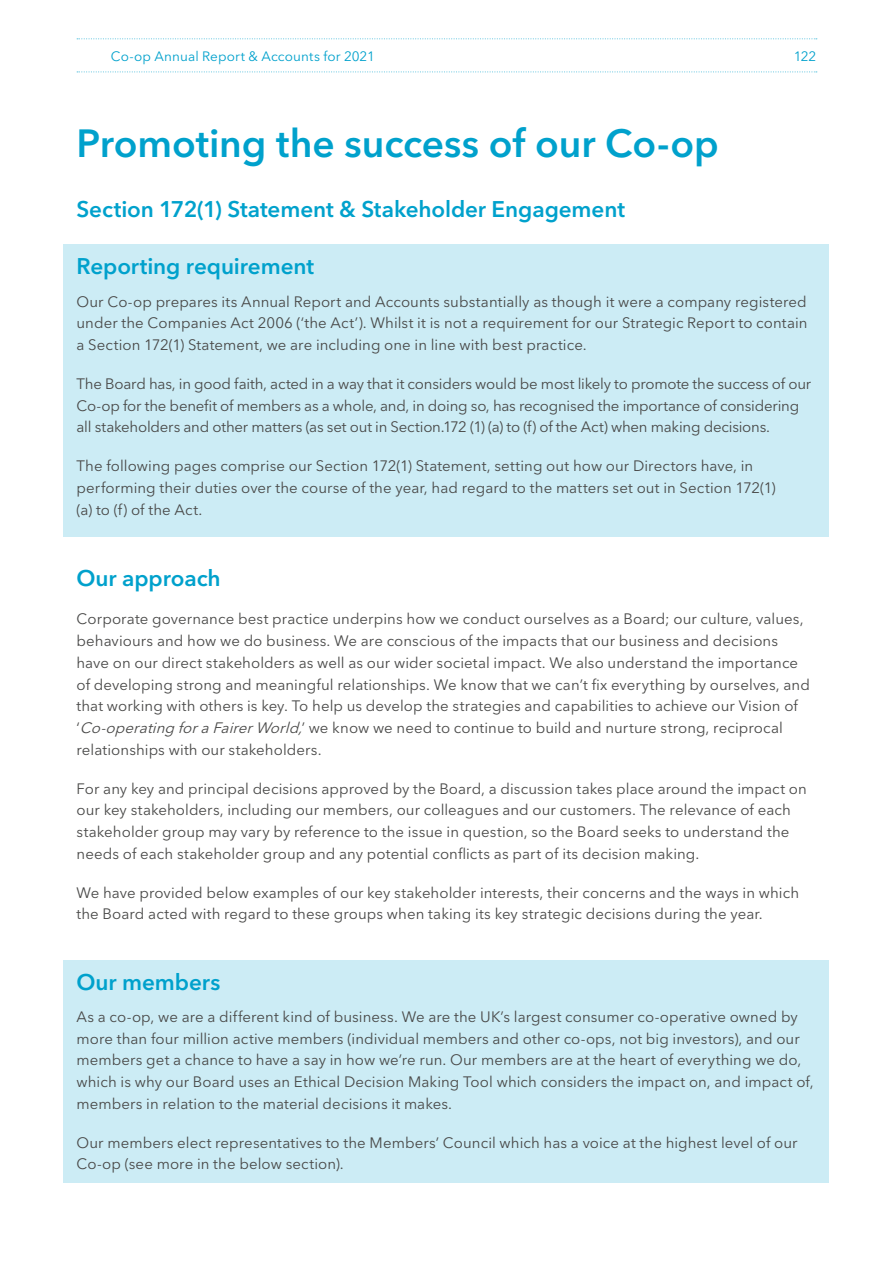
<style>
.page{position:relative;width:893px;height:1263px;background:#fff}
.page>*{position:absolute;margin:0;border:0;box-sizing:border-box;transform-origin:0 0}
.t1{font:600 39px "Avenir Next LT Pro";letter-spacing:-.005em;color:#00a1cc}
.t2{font:600 22.5px "Avenir Next LT Pro";letter-spacing:-.005em;color:#00a1cc}
.t3{font:15px/21.8px "Avenir Next LT Pro";letter-spacing:.005em;color:#494948}
.t4{font:15px/21.8px "Avenir Next LT Pro";letter-spacing:-.015em;color:#494948}
.t5{font:13.5px "Avenir Next LT Pro";letter-spacing:.01em;color:#00a1cc}
.s1{font-style:italic}
</style>
<div class="page">
<div style="left:64px;top:244px;width:765px;height:293px;background:#ccecf5"></div>
<div style="left:64px;top:960px;width:765px;height:222px;background:#ccecf5"></div>
<svg style="left:77px;top:38px;width:740px;height:1px"></svg>
<svg style="left:77px;top:71px;width:740px;height:1px"></svg>
<p class="t5" style="left:111px;top:48px;width:266px">Co-op Annual Report &amp; Accounts for 2021</p>
<p class="t5" style="left:794px;top:48px;width:24px">122</p>
<h1 class="t1" style="left:77px;top:120px;width:644px">Promoting the success of our Co-op</h1>
<h2 class="t2" style="left:77px;top:195px;width:550px">Section 172(1) Statement &amp; Stakeholder Engagement</h2>
<h2 class="t2" style="left:77px;top:253px;width:239px">Reporting requirement</h2>
<p class="t3" style="left:77px;top:291px;width:732px;text-align:justify">Our Co-op prepares its Annual Report and Accounts substantially as though it were a company registered under the Companies Act 2006 (‘the Act’). Whilst it is not a requirement for our Strategic Report to contain a Section 172(1) Statement, we are including one in line with best practice.</p>
<p class="t4" style="left:77px;top:373px;width:736px">The Board has, in good faith, acted in a way that it considers would be most likely to promote the success of our<br>Co-op for the benefit of members as a whole, and, in doing so, has recognised the importance of considering all stakeholders and other matters (as set out in Section.172 (1) (a) to (f) of the Act) when making decisions.</p>
<p class="t3" style="left:77px;top:455px;width:701px">The following pages comprise our Section 172(1) Statement, setting out how our Directors have, in performing their duties over the course of the year, had regard to the matters set out in Section 172(1) (a) to (f) of the Act.</p>
<h2 class="t2" style="left:77px;top:564px;width:146px">Our approach</h2>
<p class="t3" style="left:77px;top:608px;width:735px">Corporate governance best practice underpins how we conduct ourselves as a Board; our culture, values, behaviours and how we do business. We are conscious of the impacts that our business and decisions have on our direct stakeholders as well as our wider societal impact. We also understand the importance of developing strong and meaningful relationships. We know that we can’t fix everything by ourselves, and that working with others is key. To help us develop the strategies and capabilities to achieve our Vision of ‘<span class="s1">Co-operating foraFairerWorld,</span>’ we know we need to continue to build and nurture strong, reciprocal relationships with our stakeholders.</p>
<p class="t3" style="left:77px;top:777px;width:732px">For any key and principal decisions approved by the Board, a discussion takes place around the impact on our key stakeholders, including our members, our colleagues and our customers. The relevance of each stakeholder group may vary by reference to the issue in question, so the Board seeks to understand the needs of each stakeholder group and any potential conflicts as part of its decision making.</p>
<p class="t3" style="left:77px;top:881px;width:724px">We have provided below examples of our key stakeholder interests, their concerns and the ways in which the Board acted with regard to these groups when taking its key strategic decisions during the year.</p>
<h2 class="t2" style="left:77px;top:968px;width:145px">Our members</h2>
<p class="t3" style="left:77px;top:1006px;width:739px">As a co-op, we are a different kind of business. We are the UK’s largest consumer co-operative owned by more than four million active members (individual members and other co-ops, not big investors), and our members get a chance to have a say in how we’re run. Our members are at the heart of everything we do, which is why our Board uses an Ethical Decision Making Tool which considers the impact on, and impact of, members in relation to the material decisions it makes.</p>
<p class="t3" style="left:77px;top:1131px;width:723px">Our members elect representatives to the Members’ Council which has a voice at the highest level of our<br>Co-op (see more in the below section).</p>
</div>
